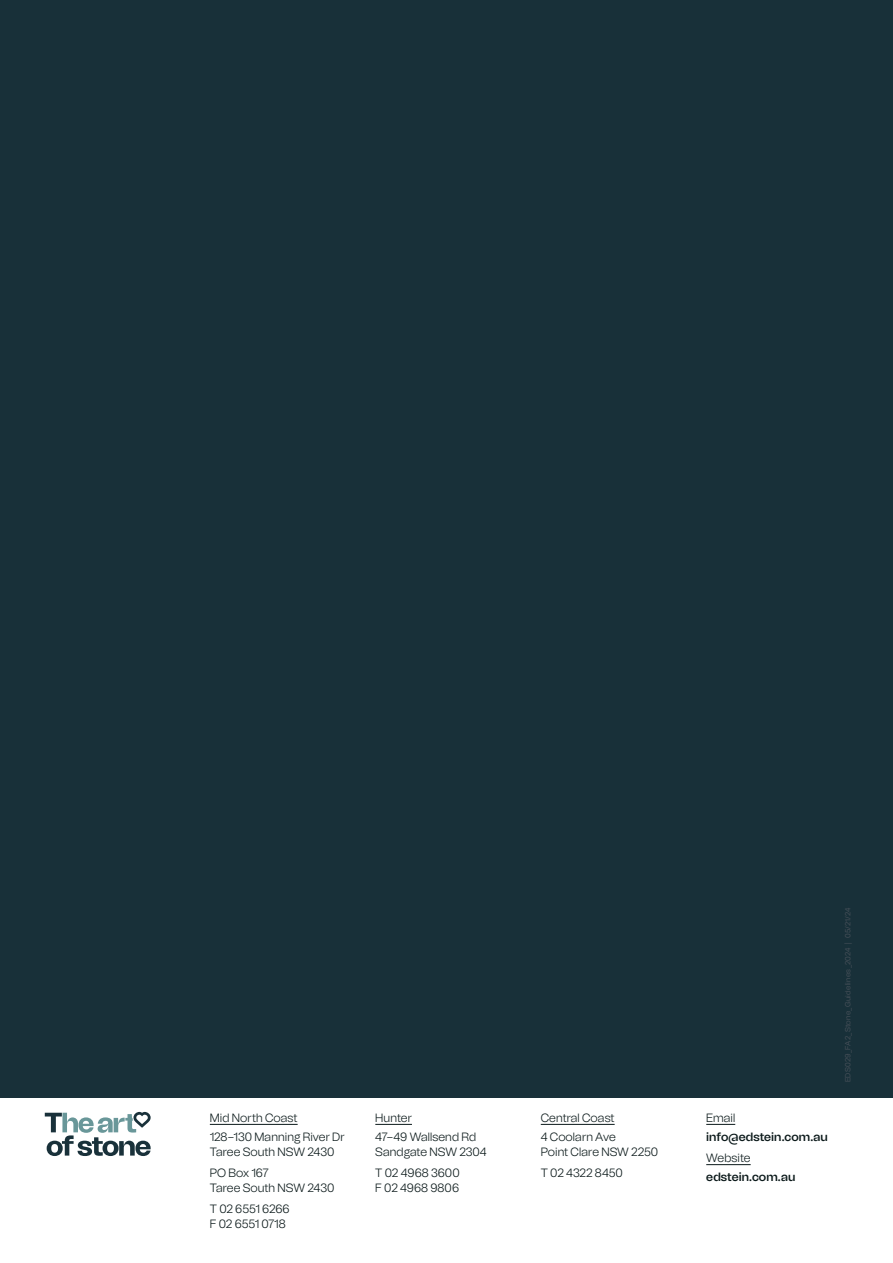
<style>
.page{position:relative;width:893px;height:1263px;background:#fff}
.page>*{position:absolute;margin:0;border:0;box-sizing:border-box;transform-origin:0 0}
.t1{font:300 12px/15px "Tomato Grotesk";letter-spacing:.005em;color:#0b191a}
.t2{font:600 12px "Tomato Grotesk";letter-spacing:.005em;color:#0b191a}
.t3{font:7.5px "Tomato Grotesk";letter-spacing:.03em;color:#475059}
</style>
<div class="page">
<div style="left:0;top:0;width:893px;height:1097px;background:#183039"></div>
<hr style="left:210px;top:1124px;width:88px;height:1px;background:#0b191a">
<hr style="left:375px;top:1124px;width:37px;height:1px;background:#0b191a">
<hr style="left:541px;top:1124px;width:74px;height:1px;background:#0b191a">
<svg style="left:706px;top:1124px;width:29px;height:1px"></svg>
<hr style="left:706px;top:1164px;width:45px;height:1px;background:#0b191a">
<svg style="left:45px;top:1112px;width:106px;height:44px"></svg>
<p class="t1" style="left:210px;top:1110px;width:89px">Mid North Coast</p>
<p class="t1" style="left:210px;top:1129px;width:136px">128–130 Manning River Dr<br>Taree South NSW 2430</p>
<p class="t1" style="left:210px;top:1165px;width:126px">PO Box 167<br>Taree South NSW 2430</p>
<p class="t1" style="left:210px;top:1201px;width:81px">T 02 6551 6266<br>F 02 6551 0718</p>
<p class="t1" style="left:375px;top:1110px;width:38px">Hunter</p>
<p class="t1" style="left:375px;top:1129px;width:113px">47–49 Wallsend Rd<br>Sandgate NSW 2304</p>
<p class="t1" style="left:375px;top:1165px;width:86px">T 02 4968 3600<br>F 02 4968 9806</p>
<p class="t1" style="left:541px;top:1110px;width:75px">Central Coast</p>
<p class="t1" style="left:541px;top:1129px;width:119px">4 Coolarn Ave<br>Point Clare NSW 2250</p>
<p class="t1" style="left:541px;top:1165px;width:84px">T 02 4322 8450</p>
<p class="t1" style="left:706px;top:1110px;width:31px">Email</p>
<p class="t2" style="left:706px;top:1129px;width:123px">info@edstein.com.au</p>
<p class="t1" style="left:706px;top:1150px;width:46px">Website</p>
<p class="t2" style="left:706px;top:1169px;width:91px">edstein.com.au</p>
<p class="t3" style="left:843px;top:1082px;width:176px;rotate:-90deg">EDS029_FA2_Stone_Guidelines_2024 | 05/21/24</p>
</div>
